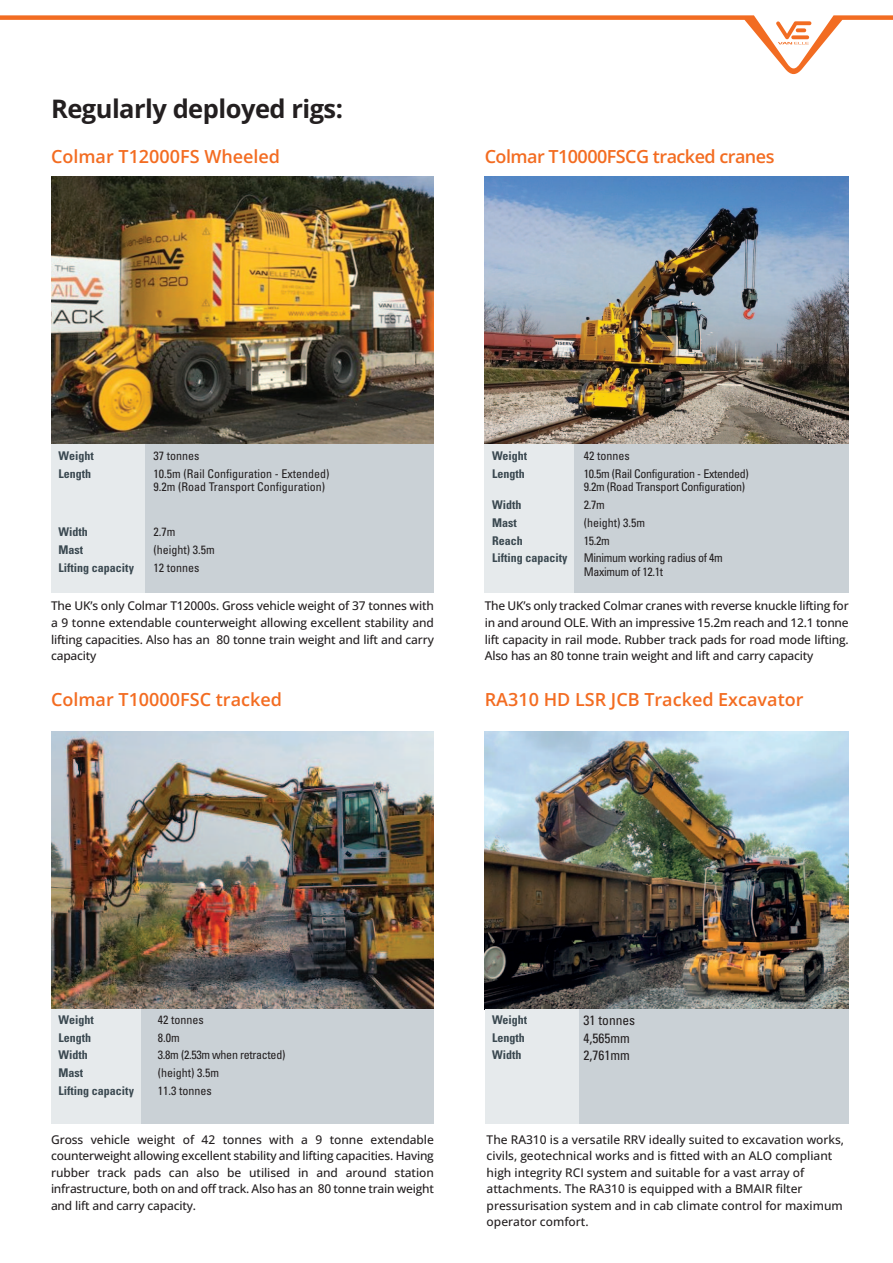
<style>
.page{position:relative;width:893px;height:1263px;background:#fff}
.page>*{position:absolute;margin:0;border:0;box-sizing:border-box;transform-origin:0 0}
.t1{font:700 25.5px "Open Sans";letter-spacing:-.02em;color:#231f20}
.t2{font:600 18px "Open Sans";color:#f36c21}
.t3{font:600 18px "Open Sans";letter-spacing:-.03em;color:#f36c21}
.t4{font:condensed 13.5px/17.7px "Univers";color:#231f20}
.t5{font:500 12px/16.5px "Open Sans";color:#231f20;text-align:justify}
.t6{font:condensed 12px/17.7px "Univers";color:#231f20}
.t7{font:condensed 12px/17.7px "Univers";letter-spacing:-.025em;color:#231f20}
.t8{font:700 condensed 12px/17.7px "Univers";color:#3a4850}
</style>
<div class="page">
<img style="left:485px;top:176px;width:363px;height:268px">
<div style="left:485px;top:444px;width:363px;height:149px;background:#cad1d6"></div>
<div style="left:485px;top:444px;width:89px;height:149px;background:#e6eaec"></div>
<img style="left:51px;top:176px;width:383px;height:268px">
<div style="left:51px;top:444px;width:383px;height:149px;background:#cad1d6"></div>
<div style="left:51px;top:444px;width:94px;height:149px;background:#e6eaec"></div>
<img style="left:51px;top:731px;width:383px;height:278px">
<div style="left:51px;top:1009px;width:383px;height:115px;background:#cad1d6"></div>
<div style="left:51px;top:1009px;width:89px;height:115px;background:#e6eaec"></div>
<img style="left:485px;top:731px;width:363px;height:278px">
<div style="left:485px;top:1009px;width:363px;height:115px;background:#cad1d6"></div>
<div style="left:485px;top:1009px;width:93px;height:115px;background:#e6eaec"></div>
<svg style="left:0;top:15px;width:893px;height:59px"></svg>
<svg style="left:747px;top:15px;width:92px;height:57px"></svg>
<h1 class="t1" style="left:51px;top:90px;width:293px">Regularly deployed rigs:</h1>
<h2 class="t2" style="left:51px;top:143px;width:231px">Colmar T12000FS Wheeled</h2>
<h2 class="t3" style="left:485px;top:143px;width:291px">Colmar T10000FSCG tracked cranes</h2>
<p class="t8" style="left:59px;top:448px;width:37px">Weight<br>Length</p>
<p class="t8" style="left:59px;top:524px;width:77px">Width<br>Mast<br>Lifting capacity</p>
<p class="t6" style="left:154px;top:448px;width:177px">37 tonnes<br>10.5m (Rail Configuration - Extended)</p>
<p class="t6" style="left:154px;top:479px;width:173px">9.2m (Road Transport Configuration)</p>
<p class="t6" style="left:154px;top:524px;width:63px">2.7m (height) 3.5m<br>12 tonnes</p>
<p class="t8" style="left:492px;top:448px;width:37px">Weight<br>Length</p>
<p class="t8" style="left:492px;top:497px;width:77px">Width<br>Mast<br>Reach<br>Lifting capacity</p>
<p class="t7" style="left:584px;top:448px;width:167px">42 tonnes<br>10.5m (Rail Configuration - Extended)</p>
<p class="t7" style="left:584px;top:479px;width:163px">9.2m (Road Transport Configuration)<br>2.7m<br>(height) 3.5m<br>15.2m<br>Minimum working radius of 4m</p>
<p class="t7" style="left:584px;top:564px;width:81px">Maximum of 12.1t</p>
<p class="t5" style="left:51px;top:598px;width:384px">The UK’s only Colmar T12000s. Gross vehicle weight of 37 tonnes with a 9 tonne extendable counterweight allowing excellent stability and lifting capacities. Also has an 80 tonne train weight and lift and carry capacity</p>
<p class="t5" style="left:485px;top:598px;width:365px">The UK’s only tracked Colmar cranes with reverse knuckle lifting for in and around OLE. With an impressive 15.2m reach and 12.1 tonne lift capacity in rail mode. Rubber track pads for road mode lifting.<br>Also has an 80 tonne train weight and lift and carry capacity</p>
<h2 class="t2" style="left:51px;top:687px;width:232px">Colmar T10000FSC tracked</h2>
<h2 class="t2" style="left:485px;top:687px;width:320px">RA310 HD LSR JCB Tracked Excavator</h2>
<p class="t8" style="left:59px;top:1012px;width:77px">Weight<br>Length<br>Width<br>Mast<br>Lifting capacity</p>
<p class="t6" style="left:158px;top:1012px;width:129px">42 tonnes<br>8.0m<br>3.8m (2.53m when retracted) (height) 3.5m<br>11.3 tonnes</p>
<p class="t8" style="left:492px;top:1012px;width:37px">Weight<br>Length<br>Width</p>
<p class="t4" style="left:583px;top:1012px;width:53px">31 tonnes<br>4,565mm<br>2,761mm</p>
<p class="t5" style="left:51px;top:1131px;width:384px">Gross vehicle weight of 42 tonnes with a 9 tonne extendable counterweight allowing excellent stability and lifting capacities. Having rubber track pads can also be utilised in and around station infrastructure, both on and off track. Also has an 80 tonne train weight and lift and carry capacity.</p>
<p class="t5" style="left:487px;top:1131px;width:359px;text-align:left">The RA310 is a versatile RRV ideally suited to excavation works, civils, geotechnical works and is fitted with an ALO compliant high integrity RCI system and suitable for a vast array of attachments. The RA310 is equipped with a BMAIR filter pressurisation system and in cab climate control for maximum operator comfort.</p>
</div>
